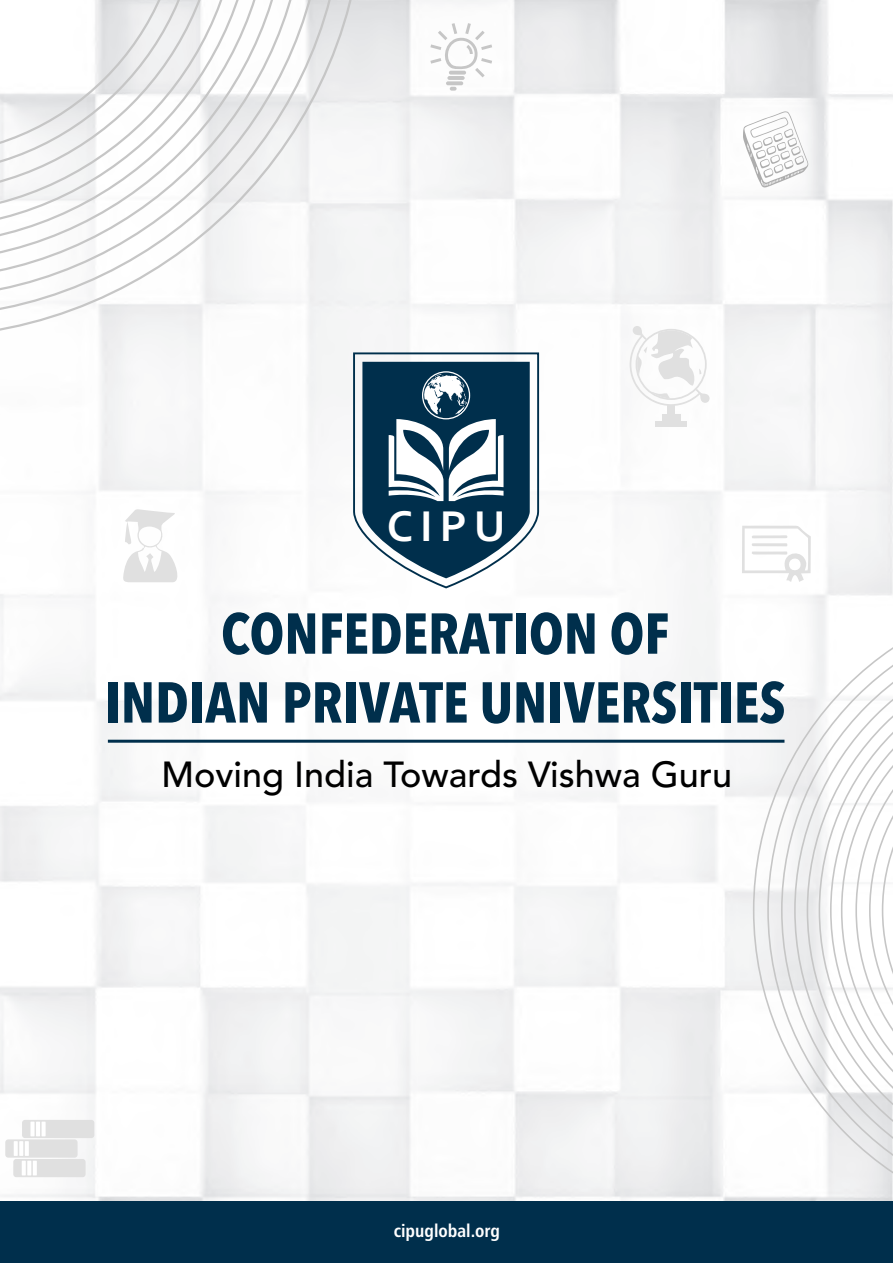
<style>
.page{position:relative;width:893px;height:1263px;background:#fff}
.page>*{position:absolute;margin:0;border:0;box-sizing:border-box;transform-origin:0 0}
.t1{font:700 condensed 57px/68.8px "Avenir Next LT Pro";color:#002f4c;text-align:center}
.t2{font:700 45.3px "Corbel";color:#fff}
.t3{font:500 36px "Avenir";color:#000}
.t4{font:18px "Humanist 777 BT Bold Condensed B";color:#fff}
</style>
<div class="page">
<img style="left:0;top:0;width:893px;height:1202px">
<svg style="left:0;top:0;width:365px;height:338px;fill:#f6f6f7"></svg>
<svg style="left:122px;top:508px;width:61px;height:74px"></svg>
<svg style="left:430px;top:23px;width:62px;height:54px"></svg>
<svg style="left:449px;top:71px;width:17px;height:4px"></svg>
<hr style="left:447px;top:76px;width:18px;height:4px;background:#c6c6c6;border-radius:2px">
<svg style="left:446px;top:81px;width:17px;height:4px"></svg>
<svg style="left:450px;top:87px;width:7px;height:4px"></svg>
<div style="left:662px;top:414px;width:18px;height:7px;background:#e0e0e0"></div>
<div style="left:667px;top:405px;width:8px;height:9px;background:#e0e0e0"></div>
<div style="left:655px;top:421px;width:32px;height:6px;background:#e0e0e0"></div>
<svg style="left:630px;top:326px;width:80px;height:80px"></svg>
<svg style="left:743px;top:111px;width:66px;height:77px"></svg>
<div style="left:0;top:1202px;width:893px;height:61px;background:#002f4c"></div>
<svg style="left:753px;top:593px;width:140px;height:609px"></svg>
<div style="left:5px;top:1139px;width:73px;height:19px;background:#e0e0e0;border-radius:3px"></div>
<hr style="left:14px;top:1141px;width:4px;height:15px;background:#fff">
<hr style="left:19px;top:1141px;width:4px;height:15px;background:#fff">
<hr style="left:25px;top:1141px;width:4px;height:15px;background:#fff">
<div style="left:13px;top:1159px;width:73px;height:18px;background:#e0e0e0;border-radius:3px"></div>
<hr style="left:22px;top:1161px;width:4px;height:14px;background:#fff">
<hr style="left:27px;top:1161px;width:4px;height:14px;background:#fff">
<hr style="left:33px;top:1161px;width:4px;height:14px;background:#fff">
<div style="left:22px;top:1120px;width:72px;height:18px;background:#e0e0e0;border-radius:3px"></div>
<div style="left:30px;top:1121px;width:5px;height:15px;background:#fff"></div>
<hr style="left:36px;top:1121px;width:4px;height:15px;background:#fff">
<hr style="left:42px;top:1121px;width:4px;height:15px;background:#fff">
<svg style="left:742px;top:524px;width:69px;height:58px"></svg>
<svg style="left:352px;top:351px;width:188px;height:238px"></svg>
<hr style="left:108px;top:740px;width:676px;height:3px;background:#002f4c">
<p class="t2" style="left:387px;top:507px;width:120px">CIPU</p>
<p class="t1" style="left:104px;top:605px;width:683px">CONFEDERATION OF<br>INDIAN PRIVATE UNIVERSITIES</p>
<p class="t3" style="left:161px;top:751px;width:572px">Moving India Towards Vishwa Guru</p>
<p class="t4" style="left:394px;top:1224px;width:108px">cipuglobal.org</p>
</div>
